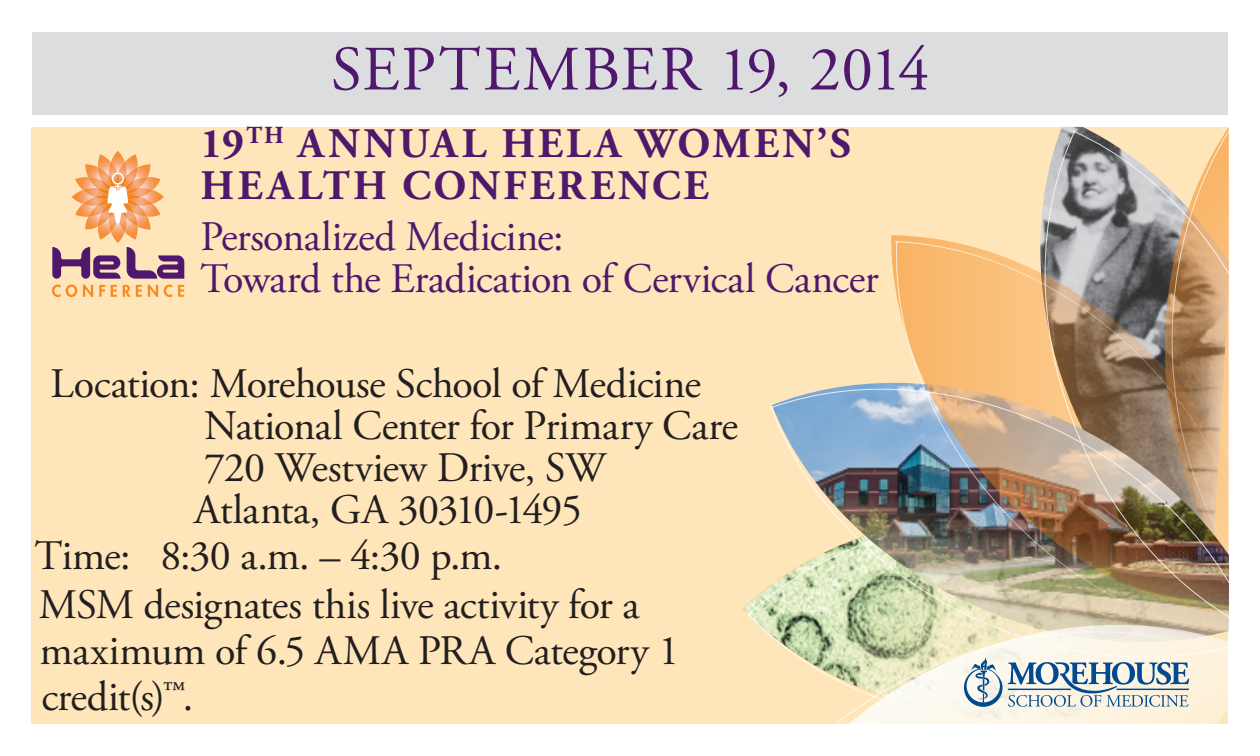
<style>
.page{position:relative;width:1260px;height:756px;background:#fff}
.page>*{position:absolute;margin:0;border:0;box-sizing:border-box;transform-origin:0 0}
.t1{font:63px "Adobe Garamond Pro";letter-spacing:.02em;color:#50186c}
.t2{font:42px "Adobe Garamond Pro";letter-spacing:-.015em;color:#231f20}
.t3{font:42px/42px "Adobe Garamond Pro";letter-spacing:-.01em;color:#50186c}
.t4{font:700 42px/42px "Adobe Garamond Pro";letter-spacing:.075em;color:#50186c}
</style>
<div class="page">
<div style="left:32px;top:127px;width:1196px;height:597px;background:#fee6ba"></div>
<svg style="left:1040px;top:131px;width:97px;height:110px;background:#a3a19c"></svg>
<img style="left:771px;top:382px;width:118px;height:228px">
<img style="left:889px;top:241px;width:248px;height:369px">
<svg style="left:758px;top:610px;width:470px;height:7px;background:#d1cfac"></svg>
<svg style="left:750px;top:617px;width:478px;height:107px"></svg>
<img style="left:1137px;top:128px;width:91px;height:484px">
<div style="left:32px;top:32px;width:1196px;height:83px;background:#dcdddf"></div>
<svg style="left:52px;top:285px;width:8px;height:12px"></svg>
<svg style="left:66px;top:285px;width:11px;height:12px"></svg>
<svg style="left:83px;top:285px;width:10px;height:12px"></svg>
<svg style="left:99px;top:285px;width:6px;height:12px"></svg>
<svg style="left:111px;top:285px;width:6px;height:12px"></svg>
<svg style="left:123px;top:285px;width:19px;height:12px"></svg>
<svg style="left:148px;top:285px;width:10px;height:12px"></svg>
<svg style="left:164px;top:285px;width:8px;height:12px"></svg>
<svg style="left:178px;top:285px;width:6px;height:12px"></svg>
<svg style="left:52px;top:151px;width:132px;height:128px"></svg>
<svg style="left:964px;top:657px;width:225px;height:50px;background:#b6c5cd"></svg>
<p class="t1" style="left:331px;top:32px;width:600px">SEPTEMBER 19, 2014</p>
<p class="t4" style="left:200px;top:124px;width:652px">19<sup>TH</sup> ANNUAL HELA WOMEN’S<br>HEALTH CONFERENCE</p>
<p class="t3" style="left:200px;top:217px;width:680px">Personalized Medicine:<br>Toward the Eradication of Cervical Cancer</p>
<p class="t2" style="left:50px;top:358px;width:652px">Location: Morehouse School of Medicine</p>
<p class="t2" style="left:204px;top:400px;width:536px">National Center for Primary Care</p>
<p class="t2" style="left:204px;top:442px;width:403px">720 Westview Drive, SW</p>
<p class="t2" style="left:194px;top:484px;width:390px">Atlanta, GA 30310-1495</p>
<p class="t2" style="left:35px;top:530px;width:469px">Time: 8:30 a.m. – 4:30 p.m.</p>
<p class="t2" style="left:39px;top:580px;width:602px">MSM designates this live activity for a</p>
<p class="t2" style="left:40px;top:626px;width:641px">maximum of 6.5 AMA PRA Category 1</p>
<p class="t2" style="left:41px;top:671px;width:153px">credit(s)™.</p>
</div>
